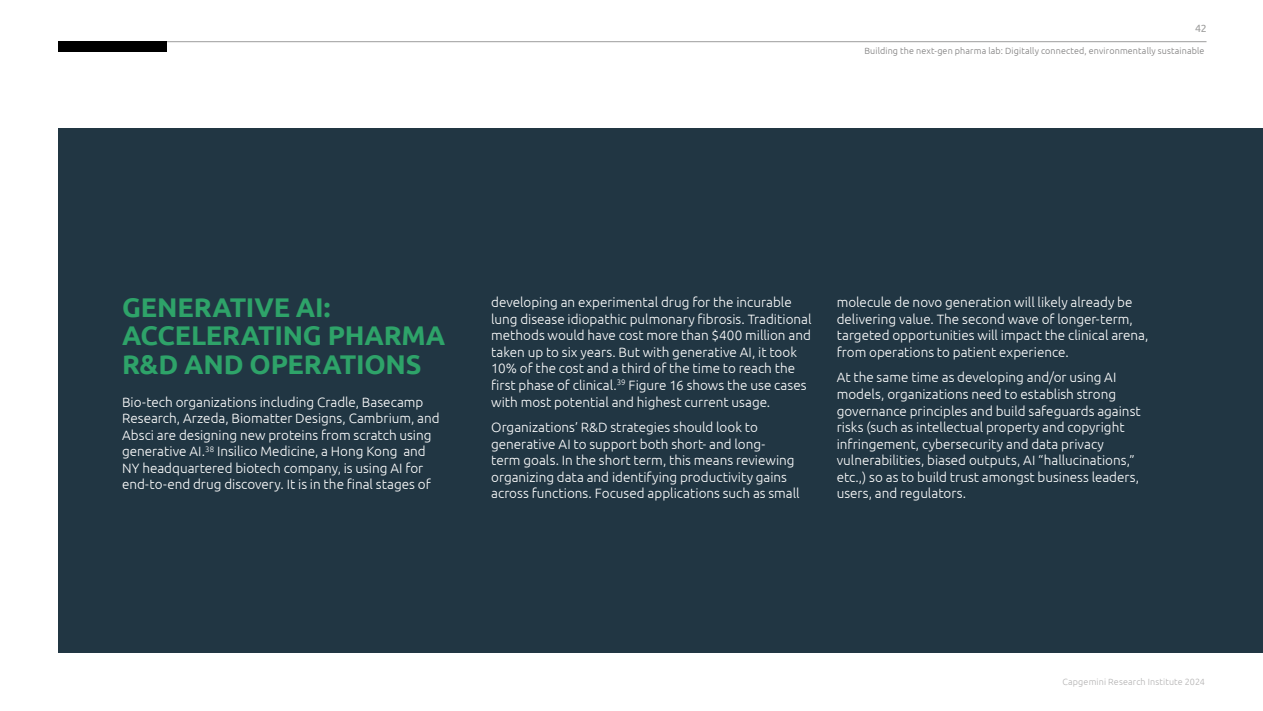
<style>
.page{position:relative;width:1263px;height:711px;background:#fff}
.page>*{position:absolute;margin:0;border:0;box-sizing:border-box;transform-origin:0 0}
.t1{font:700 27px/28.5px "Ubuntu";letter-spacing:-.01em;color:#2ea369}
.t2{font:300 13.5px/16.5px "Ubuntu";color:#fff}
.t3{font:10.5px "Ubuntu";color:#9d9d9c}
.t4{font:300 9px "Ubuntu";letter-spacing:.015em;color:#7c7b7b}
.t5{font:300 9px "Ubuntu";letter-spacing:.015em;color:#b3b2b2}
</style>
<div class="page">
<div style="left:58px;top:128px;width:1205px;height:524px;background:#213643"></div>
<hr style="left:58px;top:41px;width:1148px;height:1px;background:#9d9d9c">
<div style="left:58px;top:41px;width:109px;height:11px;background:#000"></div>
<p class="t3" style="left:1195px;top:21px;width:13px">42</p>
<p class="t4" style="left:864px;top:45px;width:342px">Building the next-gen pharma lab: Digitally connected, environmentally sustainable</p>
<h1 class="t1" style="left:122px;top:292px;width:325px">GENERATIVE AI:<br>ACCELERATING PHARMA<br>R&amp;D AND OPERATIONS</h1>
<p class="t2" style="left:122px;top:393px;width:319px">Bio-tech organizations including Cradle, Basecamp Research, Arzeda, Biomatter Designs, Cambrium, and Absci are designing new proteins from scratch using generative AI.<sup>38</sup> Insilico Medicine, a Hong Kong and NY headquartered biotech company, is using AI for end-to-end drug discovery. It is in the final stages of</p>
<p class="t2" style="left:491px;top:294px;width:322px">developing an experimental drug for the incurable lung disease idiopathic pulmonary fibrosis. Traditional methods would have cost more than $400 million and taken up to six years. But with generative AI, it took 10% of the cost and a third of the time to reach the first phase of clinical.<sup>39</sup> Figure 16 shows the use cases with most potential and highest current usage.</p>
<p class="t2" style="left:491px;top:418px;width:310px">Organizations’ R&amp;D strategies should look to generative AI to support both short- and long-<br>term goals. In the short term, this means reviewing organizing data and identifying productivity gains across functions. Focused applications such as small</p>
<p class="t2" style="left:837px;top:294px;width:313px">molecule de novo generation will likely already be delivering value. The second wave of longer-term, targeted opportunities will impact the clinical arena, from operations to patient experience.</p>
<p class="t2" style="left:837px;top:369px;width:305px">At the same time as developing and/or using AI models, organizations need to establish strong governance principles and build safeguards against risks (such as intellectual property and copyright infringement, cybersecurity and data privacy vulnerabilities, biased outputs, AI “hallucinations,” etc.,) so as to build trust amongst business leaders, users, and regulators.</p>
<p class="t5" style="left:1062px;top:676px;width:144px">Capgemini Research Institute 2024</p>
</div>
